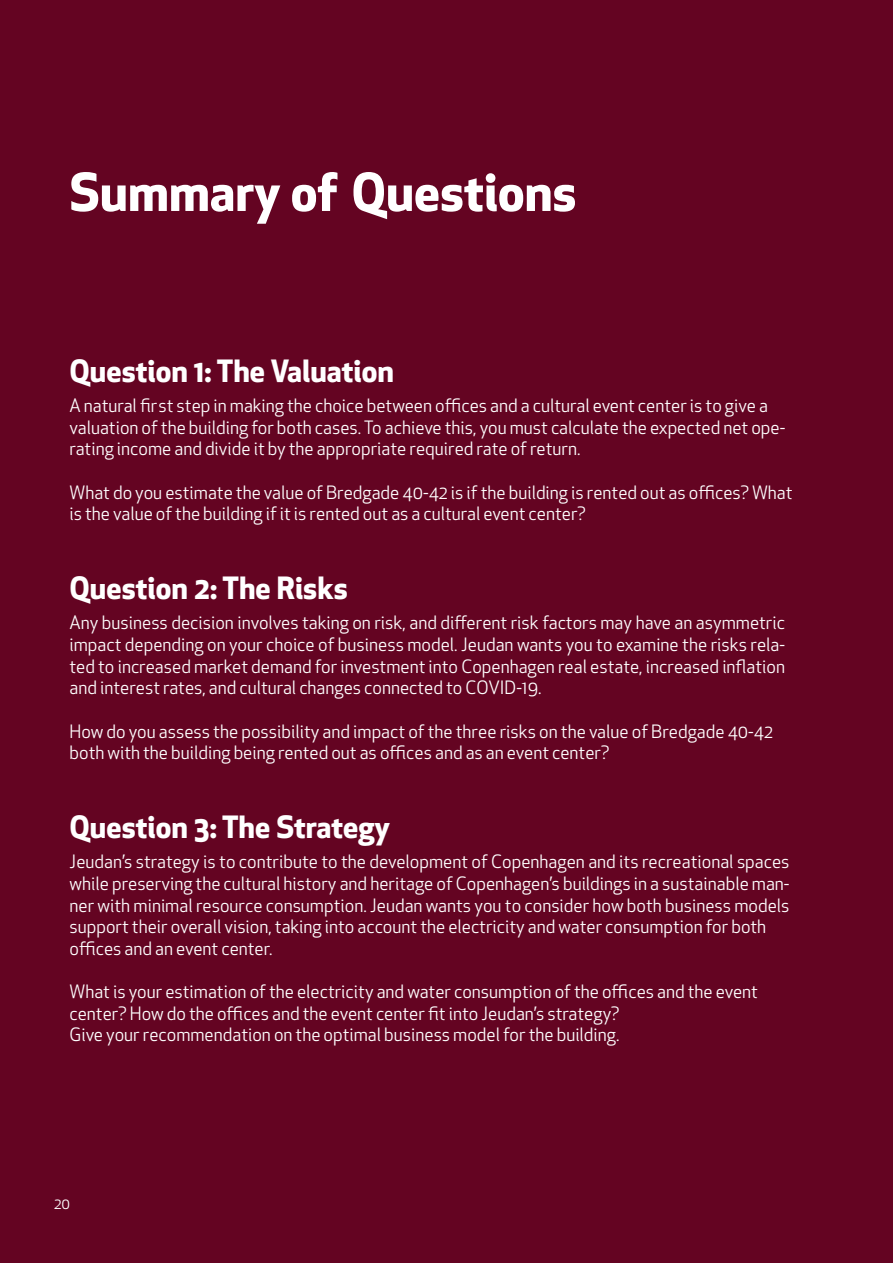
<style>
.page{position:relative;width:893px;height:1263px;background:#640422}
.page>*{position:absolute;margin:0;border:0;box-sizing:border-box;transform-origin:0 0}
.t1{font:700 51px "Apex New";color:#fff}
.t2{font:700 30px "Apex New";color:#fff}
.t3{font:18px/21.6px "Apex New";color:#fff}
.t4{font:15px "Apex New";color:#fff}
</style>
<div class="page">
<h1 class="t1" style="left:70px;top:155px;width:508px">Summary of Questions</h1>
<h2 class="t2" style="left:70px;top:350px;width:326px">Question 1: The Valuation</h2>
<p class="t3" style="left:70px;top:395px;width:717px">A natural first step in making the choice between offices and a cultural event center is to give a valuation of the building for both cases.To achieve this, you must calculate the expected net ope&shy;rating income and divide it by the appropriate required rate of return.</p>
<p class="t3" style="left:70px;top:481px;width:724px">What do you estimate the value of Bredgade 40-42 is if the building is rented out as offices? What is the value of the building if it is rented out as a cultural event center?</p>
<h2 class="t2" style="left:70px;top:567px;width:280px">Question 2: The Risks</h2>
<p class="t3" style="left:70px;top:612px;width:717px;text-align:justify">Any business decision involves taking on risk, and different risk factors may have an asymmetric impact depending on your choice of business model. Jeudan wants you to examine the risks rela&shy;ted to increased market demand for investment into Copenhagen real estate, increased inflation and interest rates, and cultural changes connected to COVID-19.</p>
<p class="t3" style="left:70px;top:720px;width:705px">How do you assess the possibility and impact of the three risks on the value of Bredgade 40-42 both with the building being rented out as offices and as an event center?</p>
<h2 class="t2" style="left:70px;top:806px;width:322px">Question 3: The Strategy</h2>
<p class="t3" style="left:70px;top:851px;width:722px">Jeudan’s strategy is to contribute to the development of Copenhagen and its recreational spaces while preserving the cultural history and heritage of Copenhagen’s buildings in a sustainable man&shy;ner with minimal resource consumption. Jeudan wants you to consider how both business models support their overall vision, taking into account the electricity and water consumption for both offices and an event center.</p>
<p class="t3" style="left:70px;top:980px;width:690px">What is your estimation of the electricity and water consumption of the offices and the event center? How do the offices and the event center fit into Jeudan’s strategy?<br>Give your recommendation on the optimal business model for the building.</p>
<p class="t4" style="left:54px;top:1194px;width:18px">20</p>
</div>
